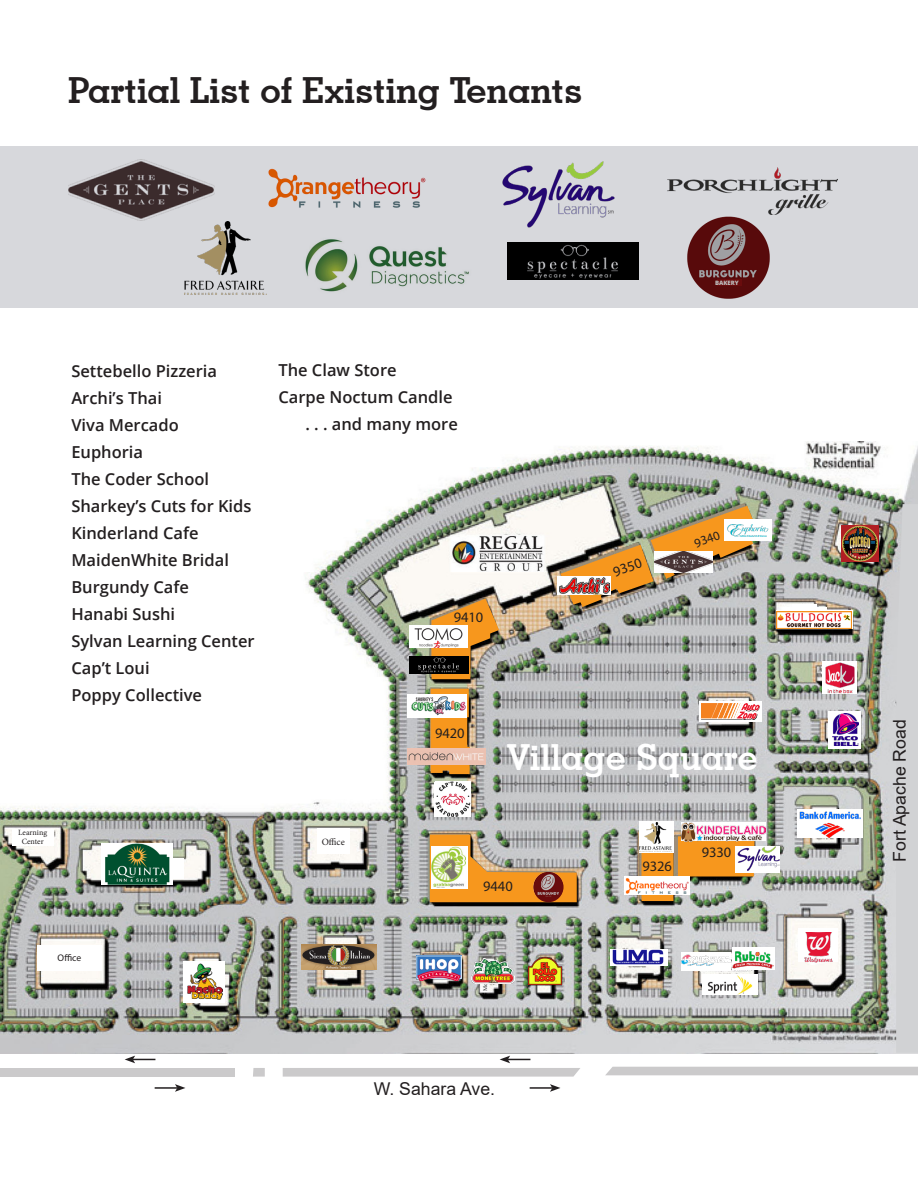
<style>
.page{position:relative;width:918px;height:1188px;background:#fff}
.page>*{position:absolute;margin:0;border:0;box-sizing:border-box;transform-origin:0 0}
.t1{font:700 36px "Geometric Slab 703 BT";color:#231f20}
.t2{font:700 36px "Geometric Slab 703 BT";color:#fff}
.t3{font:17.7px "Arial";color:#231f20}
.t4{font:600 16.5px "Open Sans";color:#231f20}
.t5{font:14.4px "Myriad Pro";color:#231f20}
.t6{font:12.9px "Myriad Pro";color:#231f20}
.t7{font:9.6px "Myriad Pro";color:#231f20}
.t8{font:9.6px "Minion Pro";color:#231f20}
.t9{font:8.1px/9.6px "Minion Pro";color:#231f20;text-align:center}
.t10{font:800 6px "Open Sans";color:#bdbdbd}
</style>
<div class="page">
<div style="left:0;top:146px;width:918px;height:162px;background:#d7d8dc"></div>
<img style="left:0;top:442px;width:918px;height:611px">
<svg style="left:699px;top:701px;width:62px;height:20px"></svg>
<img style="left:702px;top:703px;width:58px;height:17px">
<div style="left:183px;top:961px;width:42px;height:42px;background:#fff"></div>
<img style="left:187px;top:963px;width:35px;height:37px">
<div style="left:38px;top:945px;width:64px;height:25px;background:#fff"></div>
<div style="left:317px;top:829px;width:33px;height:25px;background:#fff"></div>
<div style="left:12px;top:829px;width:42px;height:17px;background:#fff"></div>
<div style="left:102px;top:859px;width:82px;height:20px;background:#fff"></div>
<div style="left:777px;top:611px;width:76px;height:18px;background:#fff"></div>
<img style="left:777px;top:611px;width:75px;height:18px">
<img style="left:435px;top:782px;width:36px;height:34px">
<div style="left:792px;top:604px;width:24px;height:6px;background:#fff"></div>
<img style="left:560px;top:506px;width:196px;height:101px">
<img style="left:431px;top:599px;width:68px;height:80px">
<svg style="left:431px;top:689px;width:39px;height:85px;background:#e68f21"></svg>
<svg style="left:430px;top:835px;width:147px;height:67px;background:#d3a365"></svg>
<svg style="left:642px;top:834px;width:112px;height:67px;background:#d39a4c"></svg>
<hr style="left:803px;top:607px;width:24px;height:3px;background:#fff">
<svg style="left:799px;top:928px;width:39px;height:5px"></svg>
<img style="left:799px;top:933px;width:39px;height:29px">
<div style="left:682px;top:952px;width:49px;height:18px;background:#fff"></div>
<img style="left:682px;top:955px;width:49px;height:10px">
<div style="left:733px;top:947px;width:42px;height:22px;background:#fff"></div>
<img style="left:733px;top:951px;width:40px;height:18px">
<img style="left:702px;top:974px;width:56px;height:21px">
<div style="left:610px;top:949px;width:58px;height:17px;background:#fff"></div>
<img style="left:612px;top:950px;width:52px;height:15px">
<img style="left:471px;top:958px;width:43px;height:25px">
<img style="left:417px;top:955px;width:45px;height:26px">
<div style="left:797px;top:809px;width:66px;height:29px;background:#fff"></div>
<img style="left:800px;top:811px;width:61px;height:27px">
<div style="left:828px;top:711px;width:33px;height:38px;background:#fff"></div>
<img style="left:832px;top:714px;width:26px;height:31px">
<img style="left:822px;top:661px;width:35px;height:33px">
<img style="left:841px;top:525px;width:38px;height:37px">
<svg style="left:557px;top:576px;width:54px;height:18px"></svg>
<img style="left:559px;top:578px;width:50px;height:16px">
<img style="left:102px;top:844px;width:71px;height:40px">
<img style="left:625px;top:876px;width:65px;height:18px">
<img style="left:301px;top:945px;width:76px;height:25px">
<div style="left:432px;top:847px;width:36px;height:42px;background:#fff"></div>
<img style="left:432px;top:847px;width:33px;height:41px">
<div style="left:725px;top:520px;width:47px;height:21px;background:#fff"></div>
<img style="left:727px;top:524px;width:42px;height:12px">
<img style="left:735px;top:846px;width:45px;height:26px">
<img style="left:410px;top:657px;width:58px;height:16px">
<img style="left:654px;top:552px;width:59px;height:21px">
<div style="left:408px;top:694px;width:59px;height:24px;background:#fff"></div>
<img style="left:411px;top:696px;width:55px;height:20px">
<img style="left:410px;top:625px;width:58px;height:22px">
<img style="left:526px;top:957px;width:38px;height:29px">
<div style="left:639px;top:822px;width:34px;height:31px;background:#fff"></div>
<img style="left:640px;top:823px;width:32px;height:29px">
<img style="left:408px;top:748px;width:77px;height:16px">
<div style="left:896px;top:504px;width:22px;height:549px;background:#d1d2d4"></div>
<img style="left:268px;top:168px;width:158px;height:40px">
<img style="left:184px;top:222px;width:82px;height:73px">
<div style="left:68px;top:153px;width:147px;height:72px;background:#d7d8dc"></div>
<img style="left:68px;top:160px;width:147px;height:60px">
<img style="left:507px;top:243px;width:132px;height:37px">
<img style="left:688px;top:217px;width:81px;height:82px">
<img style="left:305px;top:239px;width:164px;height:53px">
<img style="left:667px;top:167px;width:171px;height:47px">
<img style="left:533px;top:872px;width:31px;height:30px;border-radius:15px">
<img style="left:682px;top:823px;width:84px;height:18px">
<div style="left:605px;top:1067px;width:313px;height:8px;background:#cbcacb"></div>
<div style="left:0;top:1068px;width:234px;height:9px;background:#cbcacb"></div>
<svg style="left:253px;top:1068px;width:12px;height:9px"></svg>
<hr style="left:530px;top:1087px;width:22px;height:2px;background:#231f20">
<svg style="left:550px;top:1084px;width:10px;height:8px"></svg>
<svg style="left:283px;top:1056px;width:297px;height:21px"></svg>
<hr style="left:155px;top:1087px;width:22px;height:2px;background:#231f20">
<svg style="left:175px;top:1084px;width:10px;height:8px"></svg>
<svg style="left:125px;top:1056px;width:30px;height:7px"></svg>
<div style="left:717px;top:279px;width:25px;height:7px;background:#690c0d"></div>
<img style="left:502px;top:161px;width:113px;height:67px">
<p class="t1" style="left:68px;top:68px;width:516px">Partial List of Existing Tenants</p>
<p class="t10" style="left:715px;top:278px;width:25px">BAKERY</p>
<p class="t4" style="left:71px;top:359px;width:147px">Settebello Pizzeria</p>
<p class="t4" style="left:71px;top:386px;width:92px">Archi’s Thai</p>
<p class="t4" style="left:71px;top:413px;width:109px">Viva Mercado</p>
<p class="t4" style="left:71px;top:440px;width:73px">Euphoria</p>
<p class="t4" style="left:71px;top:467px;width:139px">The Coder School</p>
<p class="t4" style="left:71px;top:494px;width:182px">Sharkey’s Cuts for Kids</p>
<p class="t4" style="left:71px;top:521px;width:129px">Kinderland Cafe</p>
<p class="t4" style="left:71px;top:548px;width:159px">MaidenWhite Bridal</p>
<p class="t4" style="left:71px;top:575px;width:119px">Burgundy Cafe</p>
<p class="t4" style="left:71px;top:602px;width:105px">Hanabi Sushi</p>
<p class="t4" style="left:71px;top:629px;width:185px">Sylvan Learning Center</p>
<p class="t4" style="left:71px;top:656px;width:80px">Cap’t Loui</p>
<p class="t4" style="left:71px;top:683px;width:132px">Poppy Collective</p>
<p class="t9" style="left:18px;top:827px;width:30px">Learning<br>Center</p>
<p class="t4" style="left:278px;top:359px;width:120px">The Claw Store</p>
<p class="t4" style="left:278px;top:386px;width:176px">Carpe Noctum Candle</p>
<p class="t4" style="left:305px;top:413px;width:154px">. . . and many more</p>
<p class="t5" style="left:454px;top:609px;width:31px">9410</p>
<p class="t5" style="left:611px;top:564px;width:31px;rotate:-20deg">9350</p>
<p class="t6" style="left:692px;top:536px;width:28px;rotate:-20deg">9340</p>
<p class="t8" style="left:322px;top:835px;width:25px">Office</p>
<p class="t5" style="left:435px;top:724px;width:31px">9420</p>
<p class="t2" style="left:507px;top:735px;width:253px">Village Square</p>
<p class="t5" style="left:642px;top:858px;width:31px">9326</p>
<p class="t5" style="left:702px;top:843px;width:31px">9330</p>
<p class="t5" style="left:483px;top:877px;width:31px">9440</p>
<p class="t7" style="left:58px;top:952px;width:25px">Office</p>
<p class="t3" style="left:374px;top:1076px;width:123px">W. Sahara Ave.</p>
<p class="t3" style="left:887px;top:862px;width:144px;rotate:-90deg">Fort Apache Road</p>
</div>
